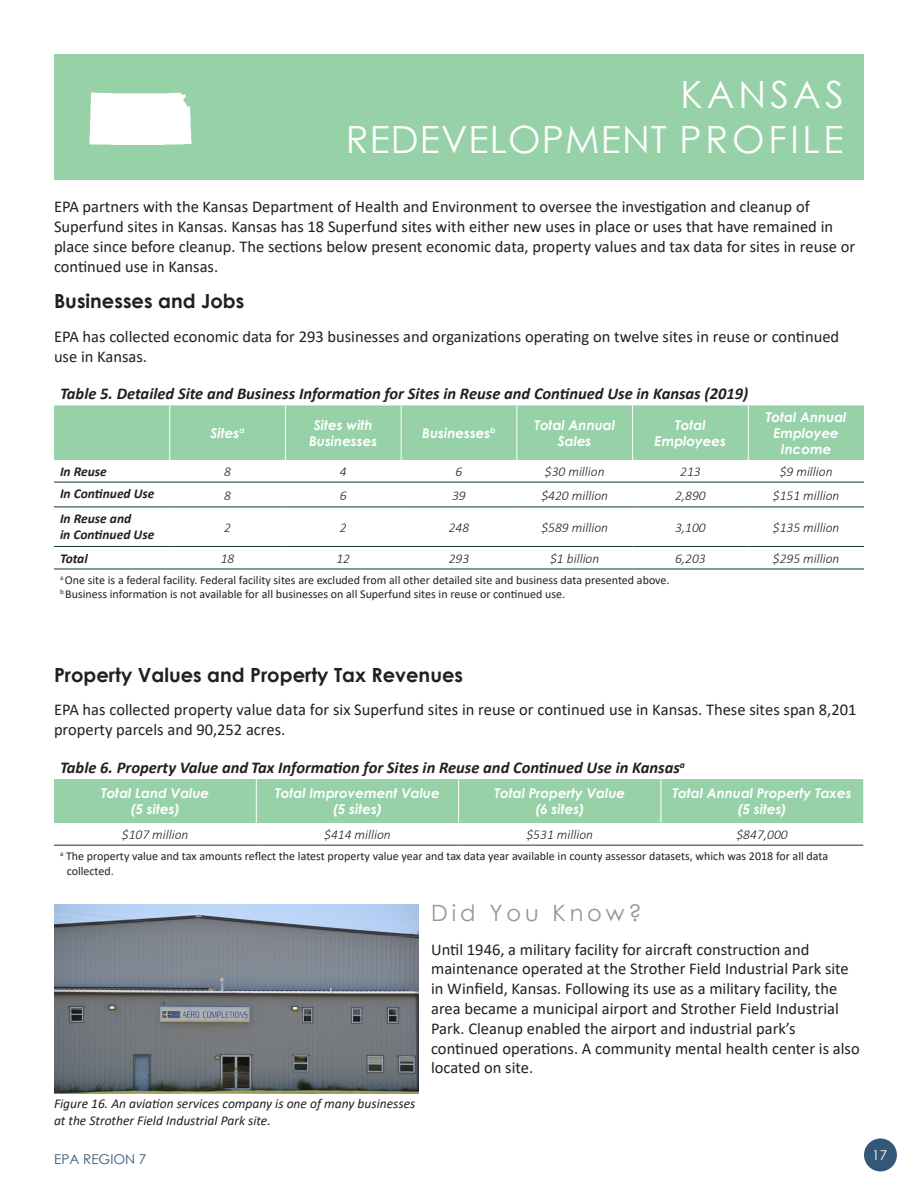
<style>
.page{position:relative;width:918px;height:1188px;background:#fff}
.page>*{position:absolute;margin:0;border:0;box-sizing:border-box;transform-origin:0 0}
.Figure{font:37.5px "Century Gothic";letter-spacing:.03em;color:#fff}
.t1{font:22.5px "Century Gothic";letter-spacing:.17em;color:#939598}
.t2{font:700 19.5px "Century Gothic";color:#231f20}
.t3{font:16.5px/19.8px "Calibri";color:#231f20}
.t4{font:italic 700 16.5px "Calibri";color:#231f20}
.t5{font:italic 700 13.5px/16.2px "Century Gothic";color:#fff;text-align:center}
.t6{font:italic 300 13.5px "Calibri";color:#231f20}
.t7{font:italic 13.5px/16.2px "Calibri";color:#231f20}
.t8{font:italic 700 13.5px/16.2px "Calibri";color:#231f20}
.t9{font:13.5px "Century Gothic";color:#355777}
.t10{font:13.5px "Century Gothic";color:#fff}
.t11{font:12px/14.4px "Calibri";color:#231f20}
</style>
<div class="page">
<div style="left:864px;top:1139px;width:33px;height:32px;background:#355777;border-radius:50%"></div>
<div style="left:54px;top:54px;width:810px;height:125px;background:#96d1a8"></div>
<img style="left:89px;top:92px;width:103px;height:53px">
<div style="left:54px;top:405px;width:810px;height:55px;background:#96d1a8"></div>
<hr style="left:169px;top:405px;width:1px;height:55px;background:#fff">
<hr style="left:285px;top:405px;width:1px;height:55px;background:#fff">
<hr style="left:401px;top:405px;width:1px;height:55px;background:#fff">
<hr style="left:516px;top:405px;width:1px;height:55px;background:#fff">
<hr style="left:632px;top:405px;width:1px;height:55px;background:#fff">
<hr style="left:748px;top:405px;width:1px;height:55px;background:#fff">
<hr style="left:54px;top:482px;width:116px;height:1px;background:#0c383b">
<hr style="left:170px;top:482px;width:115px;height:1px;background:#0c383b">
<hr style="left:285px;top:482px;width:116px;height:1px;background:#0c383b">
<hr style="left:401px;top:482px;width:116px;height:1px;background:#0c383b">
<hr style="left:517px;top:482px;width:116px;height:1px;background:#0c383b">
<hr style="left:633px;top:482px;width:115px;height:1px;background:#0c383b">
<hr style="left:748px;top:482px;width:116px;height:1px;background:#0c383b">
<hr style="left:54px;top:507px;width:116px;height:1px;background:#0c383b">
<hr style="left:170px;top:507px;width:115px;height:1px;background:#0c383b">
<hr style="left:285px;top:507px;width:116px;height:1px;background:#0c383b">
<hr style="left:401px;top:507px;width:116px;height:1px;background:#0c383b">
<hr style="left:517px;top:507px;width:116px;height:1px;background:#0c383b">
<hr style="left:633px;top:507px;width:115px;height:1px;background:#0c383b">
<hr style="left:748px;top:507px;width:116px;height:1px;background:#0c383b">
<hr style="left:54px;top:546px;width:116px;height:1px;background:#0c383b">
<hr style="left:170px;top:546px;width:115px;height:1px;background:#0c383b">
<hr style="left:285px;top:546px;width:116px;height:1px;background:#0c383b">
<hr style="left:401px;top:546px;width:116px;height:1px;background:#0c383b">
<hr style="left:517px;top:546px;width:116px;height:1px;background:#0c383b">
<hr style="left:633px;top:546px;width:115px;height:1px;background:#0c383b">
<hr style="left:748px;top:546px;width:116px;height:1px;background:#0c383b">
<hr style="left:54px;top:569px;width:116px;height:1px;background:#0c383b">
<hr style="left:170px;top:569px;width:115px;height:1px;background:#0c383b">
<hr style="left:285px;top:569px;width:116px;height:1px;background:#0c383b">
<hr style="left:401px;top:569px;width:116px;height:1px;background:#0c383b">
<hr style="left:517px;top:569px;width:116px;height:1px;background:#0c383b">
<hr style="left:633px;top:569px;width:115px;height:1px;background:#0c383b">
<hr style="left:748px;top:569px;width:116px;height:1px;background:#0c383b">
<div style="left:54px;top:779px;width:809px;height:44px;background:#96d1a8"></div>
<hr style="left:256px;top:779px;width:1px;height:44px;background:#fff">
<hr style="left:458px;top:779px;width:1px;height:44px;background:#fff">
<hr style="left:661px;top:779px;width:1px;height:44px;background:#fff">
<hr style="left:54px;top:845px;width:202px;height:1px;background:#0c383b">
<hr style="left:256px;top:845px;width:203px;height:1px;background:#0c383b">
<hr style="left:459px;top:845px;width:202px;height:1px;background:#0c383b">
<hr style="left:661px;top:845px;width:202px;height:1px;background:#0c383b">
<img style="left:54px;top:904px;width:364px;height:190px">
<p class="Figure" style="left:680px;top:68px;width:165px">KANSAS</p>
<p class="Figure" style="left:346px;top:113px;width:499px">REDEVELOPMENT PROFILE</p>
<p class="t3" style="left:54px;top:196px;width:803px">EPA partners with the Kansas Department of Health and Environment to oversee the investigation and cleanup of Superfund sites in Kansas. Kansas has 18 Superfund sites with either new uses in place or uses that have remained in place since before cleanup. The sections below present economic data, property values and tax data for sites in reuse or continued use in Kansas.</p>
<p class="t2" style="left:54px;top:287px;width:192px">Businesses and Jobs</p>
<p class="t3" style="left:54px;top:326px;width:787px">EPA has collected economic data for 293 businesses and organizations operating on twelve sites in reuse or continued use in Kansas.</p>
<p class="t4" style="left:60px;top:382px;width:690px">Table 5. Detailed Site and Business Information for Sites in Reuse and Continued Use in Kansas (2019)</p>
<p class="t5" style="left:211px;top:424px;width:36px">Sites<sup>a</sup></p>
<p class="t5" style="left:309px;top:416px;width:70px">Sites with<br>Businesses</p>
<p class="t5" style="left:422px;top:424px;width:75px">Businesses<sup>b</sup></p>
<p class="t5" style="left:534px;top:416px;width:82px">Total Annual<br>Sales</p>
<p class="t5" style="left:655px;top:416px;width:73px">Total<br>Employees</p>
<p class="t5" style="left:766px;top:408px;width:82px">Total Annual<br>Employee<br>Income</p>
<p class="t8" style="left:60px;top:463px;width:48px">In Reuse</p>
<p class="t6" style="left:224px;top:463px;width:8px">8</p>
<p class="t6" style="left:340px;top:463px;width:8px">4</p>
<p class="t6" style="left:456px;top:463px;width:8px">6</p>
<p class="t6" style="left:545px;top:463px;width:61px">$30 million</p>
<p class="t6" style="left:680px;top:463px;width:22px">213</p>
<p class="t6" style="left:780px;top:463px;width:54px">$9 million</p>
<p class="t8" style="left:60px;top:485px;width:96px">In Continued Use</p>
<p class="t6" style="left:224px;top:487px;width:8px">8</p>
<p class="t6" style="left:340px;top:487px;width:8px">6</p>
<p class="t6" style="left:452px;top:487px;width:15px">39</p>
<p class="t6" style="left:541px;top:487px;width:68px">$420 million</p>
<p class="t6" style="left:675px;top:487px;width:32px">2,890</p>
<p class="t6" style="left:773px;top:487px;width:68px">$151 million</p>
<p class="t8" style="left:60px;top:510px;width:96px">In Reuse and<br>in Continued Use</p>
<p class="t6" style="left:224px;top:519px;width:8px">2</p>
<p class="t6" style="left:340px;top:519px;width:8px">2</p>
<p class="t6" style="left:449px;top:519px;width:22px">248</p>
<p class="t6" style="left:541px;top:519px;width:68px">$589 million</p>
<p class="t6" style="left:675px;top:519px;width:32px">3,100</p>
<p class="t6" style="left:773px;top:519px;width:68px">$135 million</p>
<p class="t8" style="left:60px;top:550px;width:29px">Total</p>
<p class="t6" style="left:221px;top:550px;width:15px">18</p>
<p class="t6" style="left:336px;top:550px;width:15px">12</p>
<p class="t6" style="left:449px;top:550px;width:22px">293</p>
<p class="t6" style="left:550px;top:550px;width:51px">$1 billion</p>
<p class="t6" style="left:675px;top:550px;width:32px">6,203</p>
<p class="t6" style="left:773px;top:550px;width:68px">$295 million</p>
<p class="t11" style="left:60px;top:572px;width:611px"><sup>a</sup> One site is a federal facility. Federal facility sites are excluded from all other detailed site and business data presented above. <sup>b</sup> Business information is not available for all businesses on all Superfund sites in reuse or continued use.</p>
<p class="t2" style="left:54px;top:660px;width:411px">Property Values and Property Tax Revenues</p>
<p class="t3" style="left:54px;top:700px;width:804px">EPA has collected property value data for six Superfund sites in reuse or continued use in Kansas. These sites span 8,201 property parcels and 90,252 acres.</p>
<p class="t4" style="left:60px;top:756px;width:627px">Table 6. Property Value and Tax Information for Sites in Reuse and Continued Use in Kansas<sup>a</sup></p>
<p class="t5" style="left:101px;top:784px;width:110px">Total Land Value</p>
<p class="t5" style="left:130px;top:801px;width:51px">(5 sites)</p>
<p class="t5" style="left:275px;top:784px;width:166px">Total Improvement Value</p>
<p class="t5" style="left:333px;top:801px;width:51px">(5 sites)</p>
<p class="t5" style="left:494px;top:784px;width:132px">Total Property Value</p>
<p class="t5" style="left:535px;top:801px;width:51px">(6 sites)</p>
<p class="t5" style="left:672px;top:784px;width:181px">Total Annual Property Taxes (5 sites)</p>
<p class="t6" style="left:122px;top:826px;width:68px">$107 million</p>
<p class="t6" style="left:324px;top:826px;width:68px">$414 million</p>
<p class="t6" style="left:526px;top:826px;width:68px">$531 million</p>
<p class="t6" style="left:736px;top:826px;width:53px">$847,000</p>
<p class="t11" style="left:67px;top:849px;width:763px;text-indent:-7px"><sup>a</sup> The property value and tax amounts reflect the latest property value year and tax data year available in county assessor datasets, which was 2018 for all data collected.</p>
<p class="t1" style="left:431px;top:898px;width:212px">Did You Know?</p>
<p class="t3" style="left:431px;top:939px;width:430px">Until 1946, a military facility for aircraft construction and maintenance operated at the Strother Field Industrial Park site in Winfield, Kansas. Following its use as a military facility, the area became a municipal airport and Strother Field Industrial Park. Cleanup enabled the airport and industrial park’s continued operations. A community mental health center is also located on site.</p>
<p class="t7" style="left:54px;top:1095px;width:363px">Figure 16. An aviation services company is one of many businesses at the Strother Field Industrial Park site.</p>
<p class="t9" style="left:54px;top:1149px;width:94px">EPA REGION 7</p>
<p class="t10" style="left:872px;top:1146px;width:16px">17</p>
</div>
